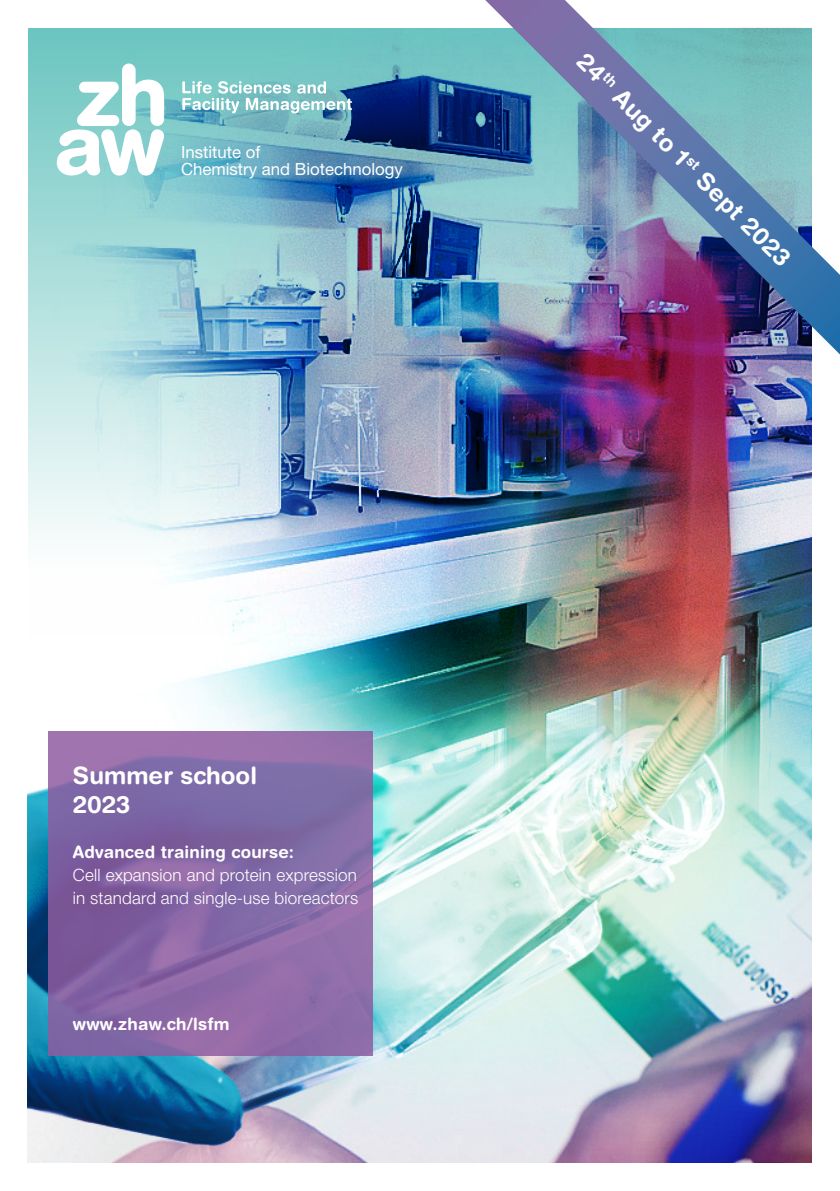
<style>
.page{position:relative;width:840px;height:1191px;background:#fff}
.page>*{position:absolute;margin:0;border:0;box-sizing:border-box;transform-origin:0 0}
.t1{font:700 24px/29px "Helvetica Rounded LT Std";color:#fff}
.t2{font:300 17px/23px "Helvetica Neue LT Pro";letter-spacing:.01em;color:#fff}
.t3{font:700 17px "Helvetica Rounded LT Std";letter-spacing:.01em;color:#fff}
.t4{font:16.8px/16.8px "Helvetica Neue LT Std";color:#fff}
</style>
<div class="page">
<img style="left:28px;top:637px;width:783px;height:525px">
<svg style="left:48px;top:732px;width:324px;height:324px;background:#8768a5"></svg>
<img style="left:28px;top:28px;width:783px;height:609px">
<svg style="left:57px;top:63px;width:107px;height:113px"></svg>
<svg style="left:182px;top:81px;width:170px;height:32px"></svg>
<img style="left:485px;top:0;width:354px;height:354px">
<p class="t4" style="left:181px;top:143px;width:223px">Institute of<br>Chemistry and Biotechnology</p>
<h1 class="t1" style="left:591px;top:46px;width:292px;rotate:45deg">24<sup>th</sup> Aug to 1<sup>st</sup> Sept 2023</h1>
<h1 class="t1" style="left:73px;top:760px;width:185px">Summer school<br>2023</h1>
<p class="t3" style="left:73px;top:841px;width:222px">Advanced training course:</p>
<p class="t2" style="left:73px;top:863px;width:287px">Cell expansion and protein expression in standard and single-use bioreactors</p>
<p class="t3" style="left:73px;top:1013px;width:158px">www.zhaw.ch/lsfm</p>
</div>
